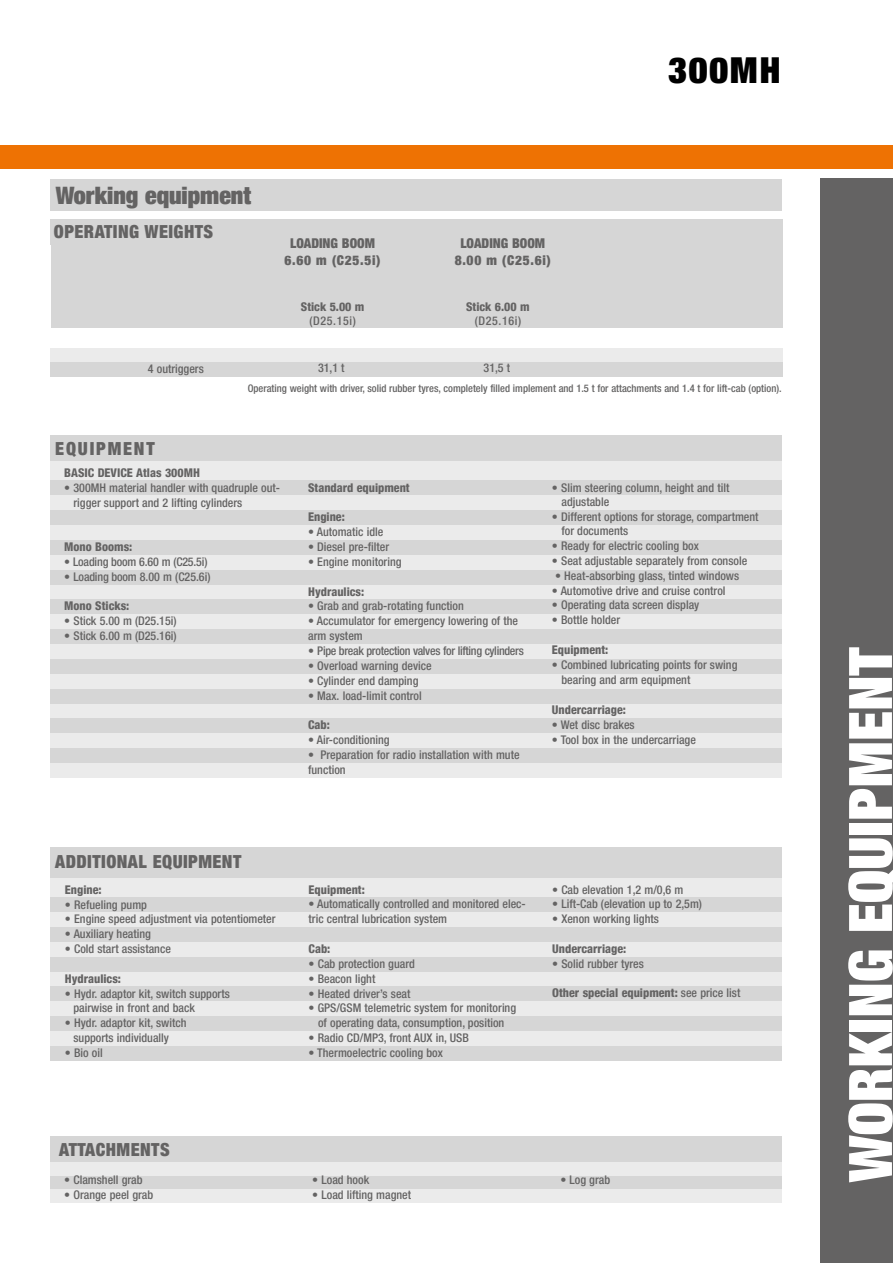
<style>
.page{position:relative;width:893px;height:1263px;background:#fff}
.page>*{position:absolute;margin:0;border:0;box-sizing:border-box;transform-origin:0 0}
.t1{font:900 condensed 60px "Helvetica Neue LT Com";color:#fff}
.t2{font:900 expanded 36px "Helvetica Neue";letter-spacing:.05em;color:#000}
.t3{font:900 condensed 24px "Helvetica Neue LT Com";color:#646363}
.t4{font:900 condensed 18px "Helvetica 97";letter-spacing:.025em;color:#646363}
.t5{font:900 condensed 18px "Helvetica 97";letter-spacing:.1em;color:#646363}
.t6{font:900 condensed 13.5px/16.2px "Helvetica 97";color:#646363;text-align:center}
.t7{font:500 condensed 12px/14.9px "Helvetica Neue LT Com";color:#646363}
.t8{font:800 condensed 12px "Helvetica 87";color:#646363}
.t9{font:500 condensed 12px "Helvetica Neue LT Com";letter-spacing:-.025em;color:#646363}
.t10{font:500 condensed 10.5px "Helvetica Neue LT Com";color:#646363}
.s1{font-family:"Helvetica Neue LT Com";font-weight:500}
</style>
<div class="page">
<div style="left:821px;top:179px;width:72px;height:1084px;background:#646363"></div>
<div style="left:0;top:145px;width:893px;height:24px;background:#ee7203"></div>
<div style="left:50px;top:459px;width:732px;height:319px;background:#ebebeb"></div>
<div style="left:50px;top:480px;width:732px;height:15px;background:#d6d6d6"></div>
<div style="left:50px;top:510px;width:732px;height:15px;background:#d6d6d6"></div>
<div style="left:50px;top:540px;width:732px;height:15px;background:#d6d6d6"></div>
<div style="left:50px;top:570px;width:732px;height:14px;background:#d6d6d6"></div>
<div style="left:50px;top:599px;width:732px;height:15px;background:#d6d6d6"></div>
<div style="left:50px;top:629px;width:732px;height:15px;background:#d6d6d6"></div>
<div style="left:50px;top:659px;width:732px;height:15px;background:#d6d6d6"></div>
<div style="left:50px;top:689px;width:732px;height:14px;background:#d6d6d6"></div>
<div style="left:50px;top:718px;width:732px;height:15px;background:#d6d6d6"></div>
<div style="left:50px;top:748px;width:732px;height:15px;background:#d6d6d6"></div>
<div style="left:50px;top:847px;width:732px;height:15px;background:#d6d6d6"></div>
<div style="left:50px;top:435px;width:732px;height:26px;background:#d6d6d6"></div>
<div style="left:50px;top:876px;width:732px;height:184px;background:#ebebeb"></div>
<div style="left:50px;top:897px;width:732px;height:15px;background:#d6d6d6"></div>
<div style="left:50px;top:927px;width:732px;height:15px;background:#d6d6d6"></div>
<div style="left:50px;top:957px;width:732px;height:14px;background:#d6d6d6"></div>
<div style="left:50px;top:986px;width:732px;height:15px;background:#d6d6d6"></div>
<div style="left:50px;top:1016px;width:732px;height:15px;background:#d6d6d6"></div>
<div style="left:50px;top:1046px;width:732px;height:15px;background:#d6d6d6"></div>
<div style="left:50px;top:852px;width:732px;height:25px;background:#d6d6d6"></div>
<div style="left:50px;top:1136px;width:732px;height:62px;background:#d6d6d6"></div>
<div style="left:50px;top:1162px;width:732px;height:14px;background:#ebebeb"></div>
<div style="left:50px;top:1189px;width:732px;height:14px;background:#ebebeb"></div>
<div style="left:51px;top:245px;width:731px;height:83px;background:#d6d6d6"></div>
<div style="left:50px;top:351px;width:733px;height:26px;background:#d6d6d6"></div>
<div style="left:50px;top:348px;width:733px;height:14px;background:#ebebeb"></div>
<div style="left:50px;top:219px;width:732px;height:25px;background:#d6d6d6"></div>
<div style="left:50px;top:179px;width:732px;height:31px;background:#d6d6d6"></div>
<h3 class="t3" style="left:56px;top:180px;width:197px">Working equipment</h3>
<h3 class="t4" style="left:54px;top:220px;width:161px">OPERATING WEIGHTS</h3>
<p class="t6" style="left:284px;top:235px;width:98px">LOADING BOOM<br>6.60 m (C25.5i)</p>
<p class="t8" style="left:301px;top:299px;width:65px">Stick 5.00 m</p>
<p class="t7" style="left:310px;top:313px;width:48px">(D25.15i)</p>
<p class="t6" style="left:455px;top:235px;width:98px">LOADING BOOM<br>8.00 m (C25.6i)</p>
<p class="t8" style="left:466px;top:299px;width:65px">Stick 6.00 m</p>
<p class="t7" style="left:475px;top:313px;width:48px">(D25.16i)</p>
<h2 class="t2" style="left:668px;top:48px;width:114px">300MH</h2>
<p class="t7" style="left:148px;top:362px;width:58px">4 outriggers</p>
<h3 class="t5" style="left:55px;top:437px;width:101px">EQUIPMENT</h3>
<p class="t7" style="left:318px;top:361px;width:28px">31,1 t</p>
<p class="t7" style="left:484px;top:361px;width:28px">31,5 t</p>
<p class="t10" style="left:248px;top:382px;width:535px">Operating weight with driver, solid rubber tyres, completely filled implement and 1.5 t for attachments and 1.4 t for lift-cab (option).</p>
<p class="t8" style="left:64px;top:465px;width:137px">BASIC DEVICE Atlas 300MH</p>
<p class="t7" style="left:73px;top:480px;width:208px;text-indent:-9px">• 300MH material handler with quadruple out&shy;rigger support and 2 lifting cylinders</p>
<p class="t8" style="left:64px;top:539px;width:70px">Mono Booms:</p>
<p class="t7" style="left:64px;top:554px;width:145px">• Loading boom 6.60 m (C25.5i)</p>
<p class="t7" style="left:64px;top:569px;width:148px">• Loading boom 8.00 m (C25.6i)</p>
<p class="t8" style="left:64px;top:599px;width:67px">Mono Sticks:</p>
<p class="t7" style="left:64px;top:613px;width:114px">• Stick 5.00 m (D25.15i)</p>
<p class="t7" style="left:64px;top:628px;width:114px">• Stick 6.00 m (D25.16i)</p>
<p class="t8" style="left:308px;top:480px;width:103px">Standard equipment</p>
<p class="t8" style="left:308px;top:510px;width:38px">Engine:</p>
<p class="t7" style="left:308px;top:524px;width:77px">• Automatic idle</p>
<p class="t7" style="left:308px;top:539px;width:83px">• Diesel pre-filter</p>
<p class="t7" style="left:308px;top:554px;width:95px">• Engine monitoring</p>
<p class="t8" style="left:308px;top:584px;width:58px">Hydraulics:</p>
<p class="t7" style="left:308px;top:599px;width:157px">• Grab and grab-rotating function</p>
<p class="t7" style="left:308px;top:613px;width:211px">• Accumulator for emergency lowering of the arm system</p>
<p class="t9" style="left:308px;top:643px;width:217px">• Pipe break protection valves for lifting cylinders</p>
<p class="t7" style="left:308px;top:658px;width:125px">• Overload warning device</p>
<p class="t7" style="left:308px;top:673px;width:112px">• Cylinder end damping</p>
<p class="t7" style="left:308px;top:688px;width:115px">• Max. load-limit control</p>
<p class="t8" style="left:308px;top:717px;width:23px">Cab:</p>
<p class="t7" style="left:308px;top:732px;width:83px">• Air-conditioning</p>
<p class="t7" style="left:308px;top:747px;width:213px">• Preparation for radio installation with mute function</p>
<p class="t7" style="left:561px;top:480px;width:169px;text-indent:-10px">• Slim steering column, height and tilt adjustable</p>
<p class="t7" style="left:561px;top:509px;width:199px;line-height:14.4px;text-indent:-10px">• Different options for storage, compartment for documents</p>
<p class="t7" style="left:552px;top:538px;width:148px">• Ready for electric cooling box</p>
<p class="t7" style="left:552px;top:553px;width:197px">• Seat adjustable separately from console</p>
<p class="t7" style="left:555px;top:568px;width:186px">• Heat-absorbing glass, tinted windows</p>
<p class="t7" style="left:552px;top:583px;width:175px">• Automotive drive and cruise control</p>
<p class="t7" style="left:552px;top:598px;width:149px">• Operating data screen display</p>
<p class="t7" style="left:552px;top:612px;width:70px">• Bottle holder</p>
<p class="t8" style="left:552px;top:642px;width:58px">Equipment:</p>
<p class="t7" style="left:561px;top:657px;width:178px;text-indent:-10px">• Combined lubricating points for swing bearing and arm equipment</p>
<p class="t8" style="left:552px;top:702px;width:76px">Undercarriage:</p>
<p class="t7" style="left:552px;top:717px;width:84px">• Wet disc brakes</p>
<p class="t7" style="left:552px;top:733px;width:145px">• Tool box in the undercarriage</p>
<h3 class="t4" style="left:55px;top:851px;width:188px">ADDITIONAL EQUIPMENT</h3>
<p class="t8" style="left:65px;top:882px;width:38px">Engine:</p>
<p class="t7" style="left:65px;top:897px;width:84px">• Refueling pump</p>
<p class="t7" style="left:65px;top:911px;width:212px">• Engine speed adjustment via potentiometer</p>
<p class="t7" style="left:65px;top:926px;width:88px">• Auxiliary heating</p>
<p class="t7" style="left:65px;top:941px;width:107px">• Cold start assistance</p>
<p class="t8" style="left:65px;top:971px;width:58px">Hydraulics:</p>
<p class="t7" style="left:73px;top:986px;width:158px;text-indent:-9px">• Hydr. adaptor kit, switch supports pairwise in front and back</p>
<p class="t7" style="left:73px;top:1015px;width:114px;text-indent:-9px">• Hydr. adaptor kit, switch supports individually</p>
<p class="t7" style="left:65px;top:1045px;width:39px">• Bio oil</p>
<p class="t8" style="left:309px;top:882px;width:58px">Equipment:</p>
<p class="t7" style="left:309px;top:897px;width:219px">• Automatically controlled and monitored elec&shy;tric central lubrication system</p>
<p class="t8" style="left:309px;top:941px;width:23px">Cab:</p>
<p class="t7" style="left:309px;top:956px;width:108px">• Cab protection guard</p>
<p class="t7" style="left:309px;top:971px;width:68px">• Beacon light</p>
<p class="t7" style="left:309px;top:986px;width:103px">• Heated driver’s seat</p>
<p class="t7" style="left:309px;top:1000px;width:209px;text-align:center">• GPS/GSM telemetric system for monitoring of operating data, consumption, position</p>
<p class="t7" style="left:309px;top:1030px;width:162px">• Radio CD/MP3, front AUX in, USB</p>
<p class="t7" style="left:309px;top:1045px;width:136px">• Thermoelectric cooling box</p>
<p class="t7" style="left:552px;top:882px;width:133px">• Cab elevation 1,2 m/0,6 m</p>
<p class="t7" style="left:552px;top:896px;width:151px">• Lift-Cab (elevation up to 2,5m)</p>
<p class="t7" style="left:552px;top:911px;width:108px">• Xenon working lights</p>
<p class="t8" style="left:552px;top:941px;width:76px">Undercarriage:</p>
<p class="t7" style="left:552px;top:956px;width:93px">• Solid rubber tyres</p>
<p class="t8" style="left:552px;top:986px;width:190px">Other special equipment: <span class="s1">see price list</span></p>
<h3 class="t4" style="left:59px;top:1138px;width:112px">ATTACHMENTS</h3>
<p class="t7" style="left:64px;top:1172px;width:80px">• Clamshell grab</p>
<p class="t7" style="left:64px;top:1187px;width:90px">• Orange peel grab</p>
<p class="t7" style="left:312px;top:1172px;width:58px">• Load hook</p>
<p class="t7" style="left:312px;top:1187px;width:100px">• Load lifting magnet</p>
<p class="t7" style="left:560px;top:1172px;width:51px">• Log grab</p>
<h1 class="t1" style="left:833px;top:1182px;width:537px;rotate:-90deg">WORKING EQUIPMENT</h1>
</div>
